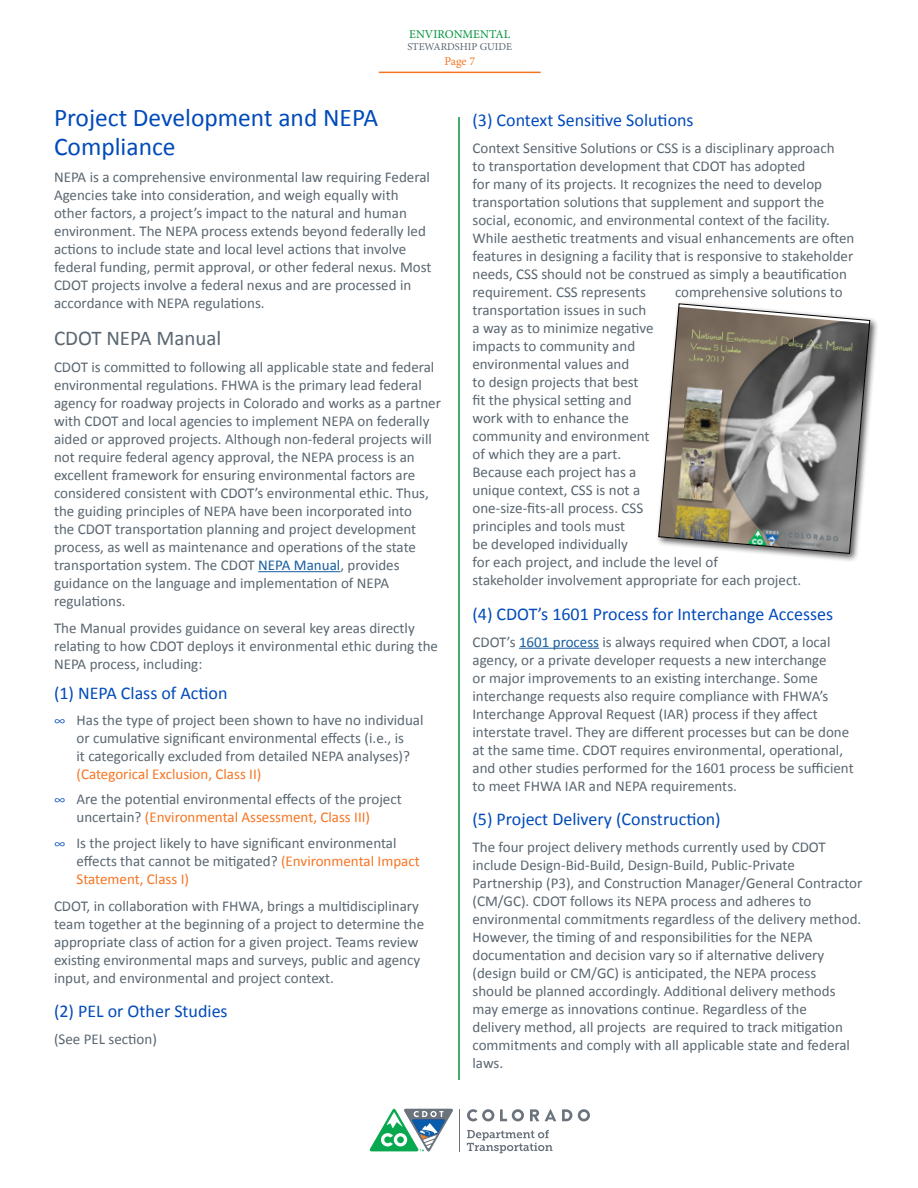
<style>
.page{position:relative;width:918px;height:1188px;background:#fff}
.page>*{position:absolute;margin:0;border:0;box-sizing:border-box;transform-origin:0 0}
.Heading_2{font:25.5px/28.5px "Calibri";color:#004aba}
.Heading_3{font:21px "Calibri";color:#5a6670}
.Heading_4{font:18px "Calibri";color:#004aba}
.CDOT_Body_-_Left{font:18px "Calibri";color:#004aba}
.CDOT_Body_-_Left-2{font:15px/18px "Calibri";color:#5a6670}
.t1{font:12px "Minion Pro";color:#00943d}
.t2{font:12px "Minion Pro";color:#f57523}
.t3{font:10.5px "Minion Pro";color:#5a6670}
.s1{color:#175d9e}
.s2{font-family:"Minion Pro";color:#004aba}
.s3{color:#f57523}
</style>
<div class="page">
<hr style="left:460px;top:1109px;width:1px;height:42px;background:#6b737d">
<svg style="left:467px;top:1109px;width:27px;height:12px"></svg>
<svg style="left:500px;top:1109px;width:24px;height:12px"></svg>
<svg style="left:530px;top:1109px;width:9px;height:12px"></svg>
<svg style="left:562px;top:1109px;width:10px;height:12px"></svg>
<svg style="left:578px;top:1109px;width:12px;height:12px"></svg>
<svg style="left:545px;top:1109px;width:11px;height:12px"></svg>
<svg style="left:467px;top:1130px;width:86px;height:23px"></svg>
<svg style="left:369px;top:1108px;width:84px;height:44px"></svg>
<hr style="left:379px;top:72px;width:162px;height:1px;background:#f57523">
<hr style="left:458px;top:117px;width:2px;height:963px;background:#00943d">
<hr style="left:258px;top:571px;width:82px;height:1px;background:#175d9e">
<hr style="left:519px;top:648px;width:80px;height:1px;background:#175d9e">
<div style="left:656px;top:301px;width:223px;height:261px;background:#231f20;opacity:.75"></div>
<svg style="left:658px;top:303px;width:212px;height:251px;background:#95918a"></svg>
<p class="t1" style="left:409px;top:26px;width:103px">ENVIRONMENTAL</p>
<p class="t3" style="left:407px;top:40px;width:106px">STEWARDSHIP GUIDE</p>
<p class="t2" style="left:444px;top:53px;width:32px">Page 7</p>
<p class="Heading_2" style="left:54px;top:103px;width:326px">Project Development and NEPA<br>Compliance</p>
<p class="CDOT_Body_-_Left-2" style="left:54px;top:168px;width:379px">NEPA is a comprehensive environmental law requiring Federal Agencies take into consideration, and weigh equally with other factors, a project’s impact to the natural and human environment. The NEPA process extends beyond federally led actions to include state and local level actions that involve federal funding, permit approval, or other federal nexus. Most CDOT projects involve a federal nexus and are processed in accordance with NEPA regulations.</p>
<p class="Heading_3" style="left:54px;top:325px;width:169px">CDOT NEPA Manual</p>
<p class="CDOT_Body_-_Left-2" style="left:54px;top:358px;width:389px">CDOT is committed to following all applicable state and federal environmental regulations. FHWA is the primary lead federal agency for roadway projects in Colorado and works as a partner with CDOT and local agencies to implement NEPA on federally aided or approved projects. Although non-federal projects will not require federal agency approval, the NEPA process is an excellent framework for ensuring environmental factors are considered consistent with CDOT’s environmental ethic. Thus, the guiding principles of NEPA have been incorporated into<br>the CDOT transportation planning and project development process, as well as maintenance and operations of the state transportation system. The CDOT <span class="s1">NEPA Manual</span>, provides guidance on the language and implementation of NEPA regulations.</p>
<p class="CDOT_Body_-_Left-2" style="left:54px;top:619px;width:386px">The Manual provides guidance on several key areas directly relating to how CDOT deploys it environmental ethic during the<br>NEPA process, including:</p>
<p class="CDOT_Body_-_Left" style="left:54px;top:682px;width:175px">(1) NEPA Class of Action</p>
<p class="CDOT_Body_-_Left-2" style="left:76px;top:711px;width:349px;text-indent:-22px"><span class="s2">∞</span> Has the type of project been shown to have no individual or cumulative significant environmental effects (i.e., is<br>it categorically excluded from detailed NEPA analyses)? <span class="s3">(Categorical Exclusion, Class II)</span></p>
<p class="CDOT_Body_-_Left-2" style="left:76px;top:790px;width:327px;text-indent:-22px"><span class="s2">∞</span> Are the potential environmental effects of the project uncertain? <span class="s3">(Environmental Assessment, Class III)</span></p>
<p class="CDOT_Body_-_Left-2" style="left:76px;top:834px;width:345px;text-indent:-22px"><span class="s2">∞</span> Is the project likely to have significant environmental effects that cannot be mitigated? <span class="s3">(Environmental Impact<br>Statement, Class I)</span></p>
<p class="CDOT_Body_-_Left-2" style="left:54px;top:897px;width:372px">CDOT, in collaboration with FHWA, brings a multidisciplinary team together at the beginning of a project to determine the appropriate class of action for a given project. Teams review existing environmental maps and surveys, public and agency input, and environmental and project context.</p>
<p class="Heading_4" style="left:54px;top:1000px;width:175px">(2) PEL or Other Studies</p>
<p class="CDOT_Body_-_Left-2" style="left:54px;top:1030px;width:104px">(See PEL section)</p>
<p class="Heading_4" style="left:472px;top:109px;width:223px">(3) Context Sensitive Solutions</p>
<p class="CDOT_Body_-_Left-2" style="left:472px;top:139px;width:384px">Context Sensitive Solutions or CSS is a disciplinary approach<br>to transportation development that CDOT has adopted<br>for many of its projects. It recognizes the need to develop transportation solutions that supplement and support the social, economic, and environmental context of the facility.<br>While aesthetic treatments and visual enhancements are often features in designing a facility that is responsive to stakeholder needs, CSS should not be construed as simply a beautification requirement. CSS represents</p>
<p class="CDOT_Body_-_Left-2" style="left:675px;top:283px;width:169px">comprehensive solutions to</p>
<p class="CDOT_Body_-_Left-2" style="left:472px;top:301px;width:330px">transportation issues in such<br>a way as to minimize negative<br>impacts to community and<br>environmental values and<br>to design projects that best<br>fit the physical setting and<br>work with to enhance the<br>community and environment<br>of which they are a part.<br>Because each project has a<br>unique context, CSS is not a<br>one-size-fits-all process. CSS<br>principles and tools must<br>be developed individually<br>for each project, and include the level of<br>stakeholder involvement appropriate for each project.</p>
<p class="Heading_4" style="left:472px;top:602px;width:362px">(4) CDOT’s 1601 Process for Interchange Accesses</p>
<p class="CDOT_Body_-_Left-2" style="left:472px;top:633px;width:383px">CDOT’s <span class="s1">1601 process</span> is always required when CDOT, a local agency, or a private developer requests a new interchange<br>or major improvements to an existing interchange. Some interchange requests also require compliance with FHWA’s Interchange Approval Request (IAR) process if they affect interstate travel. They are different processes but can be done at the same time. CDOT requires environmental, operational, and other studies performed for the 1601 process be sufficient to meet FHWA IAR and NEPA requirements.</p>
<p class="Heading_4" style="left:472px;top:808px;width:250px">(5) Project Delivery (Construction)</p>
<p class="CDOT_Body_-_Left-2" style="left:472px;top:838px;width:391px">The four project delivery methods currently used by CDOT include Design-Bid-Build, Design-Build, Public-Private Partnership (P3), and Construction Manager/General Contractor (CM/GC). CDOT follows its NEPA process and adheres to environmental commitments regardless of the delivery method.<br>However, the timing of and responsibilities for the NEPA documentation and decision vary so if alternative delivery (design build or CM/GC) is anticipated, the NEPA process<br>should be planned accordingly. Additional delivery methods may emerge as innovations continue. Regardless of the<br>delivery method, all projects are required to track mitigation commitments and comply with all applicable state and federal laws.</p>
</div>
